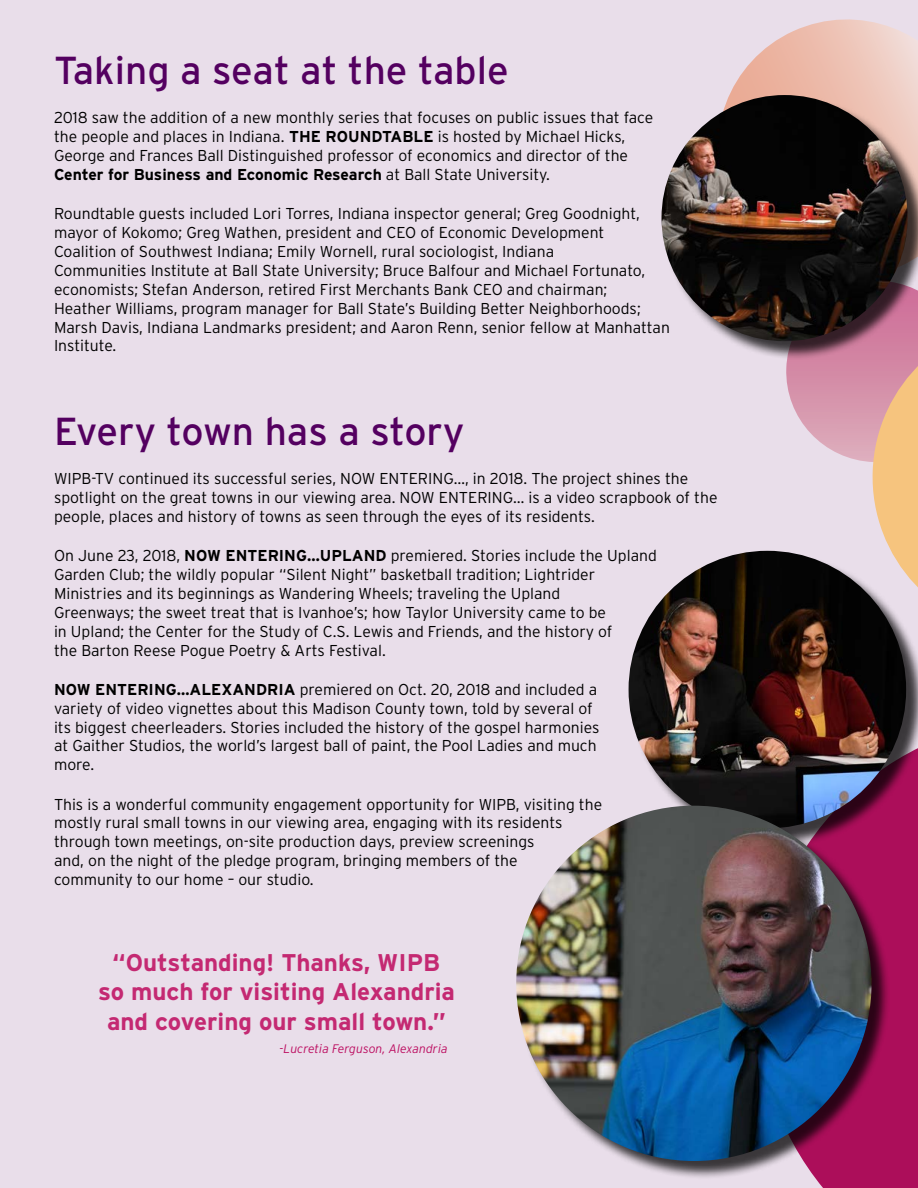
<style>
.page{position:relative;width:918px;height:1188px;background:#e9deea}
.page>*{position:absolute;margin:0;border:0;box-sizing:border-box;transform-origin:0 0}
.t1{font:39px "PBS Explorer";color:#540060}
.t2{font:700 24.15px/29.5px "PBS Explorer";color:#c42972;text-align:center}
.t3{font:300 15.75px/18.9px "PBS Explorer";color:#000}
.t4{font:italic 300 12.45px "PBS Explorer";color:#bd1163}
.s1{font-weight:700}
</style>
<div class="page">
<svg style="left:728px;top:19px;width:190px;height:78px"></svg>
<div style="left:817px;top:847px;width:101px;height:341px;background:#ac0e5a"></div>
<svg style="left:786px;top:360px;width:132px;height:193px"></svg>
<div style="left:663px;top:97px;width:255px;height:263px;background:#000;opacity:.75"></div>
<img style="left:662px;top:95px;width:246px;height:246px;border-radius:123px">
<div style="left:630px;top:553px;width:288px;height:294px;background:#000;opacity:.75"></div>
<img style="left:629px;top:551px;width:277px;height:277px;border-radius:139px">
<div style="left:518px;top:807px;width:373px;height:373px;background:#000;opacity:.75"></div>
<img style="left:516px;top:806px;width:356px;height:355px;border-radius:178px">
<h1 class="t1" style="left:54px;top:49px;width:456px">Taking a seat at the table</h1>
<p class="t3" style="left:54px;top:108px;width:601px">2018 saw the addition of a new monthly series that focuses on public issues that face the people and places in Indiana. <span class="s1">THE ROUNDTABLE</span> is hosted by Michael Hicks, George and Frances Ball Distinguished professor of economics and director of the <span class="s1">Center for Business and Economic Research</span> at Ball State University.</p>
<p class="t3" style="left:54px;top:204px;width:617px">Roundtable guests included Lori Torres, Indiana inspector general; Greg Goodnight, mayor of Kokomo; Greg Wathen, president and CEO of Economic Development Coalition of Southwest Indiana; Emily Wornell, rural sociologist, Indiana<br>Communities Institute at Ball State University; Bruce Balfour and Michael Fortunato, economists; Stefan Anderson, retired First Merchants Bank CEO and chairman;<br>Heather Williams, program manager for Ball State’s Building Better Neighborhoods; Marsh Davis, Indiana Landmarks president; and Aaron Renn, senior fellow at Manhattan Institute.</p>
<h1 class="t1" style="left:54px;top:409px;width:412px">Every town has a story</h1>
<p class="t3" style="left:54px;top:469px;width:665px">WIPB-TV continued its successful series, NOW ENTERING…, in 2018. The project shines the spotlight on the great towns in our viewing area. NOW ENTERING… is a video scrapbook of the people, places and history of towns as seen through the eyes of its residents.</p>
<p class="t3" style="left:54px;top:546px;width:604px">On June 23, 2018, <span class="s1">NOW ENTERING…UPLAND</span> premiered. Stories include the Upland Garden Club; the wildly popular “Silent Night” basketball tradition; Lightrider Ministries and its beginnings as Wandering Wheels; traveling the Upland<br>Greenways; the sweet treat that is Ivanhoe’s; how Taylor University came to be<br>in Upland; the Center for the Study of C.S. Lewis and Friends, and the history of<br>the Barton Reese Pogue Poetry &amp; Arts Festival.</p>
<p class="t3" style="left:54px;top:680px;width:547px"><span class="s1">NOW ENTERING…ALEXANDRIA</span> premiered on Oct. 20, 2018 and included a variety of video vignettes about this Madison County town, told by several of its biggest cheerleaders. Stories included the history of the gospel harmonies at Gaither Studios, the world’s largest ball of paint, the Pool Ladies and much more.</p>
<p class="t3" style="left:54px;top:794px;width:550px">This is a wonderful community engagement opportunity for WIPB, visiting the mostly rural small towns in our viewing area, engaging with its residents through town meetings, on-site production days, preview screenings<br>and, on the night of the pledge program, bringing members of the<br>community to our home – our studio.</p>
<h2 class="t2" style="left:98px;top:947px;width:358px">“Outstanding! Thanks, WIPB so much for visiting Alexandria and covering our small town.”</h2>
<p class="t4" style="left:280px;top:1042px;width:170px">-Lucretia Ferguson, Alexandria</p>
</div>
